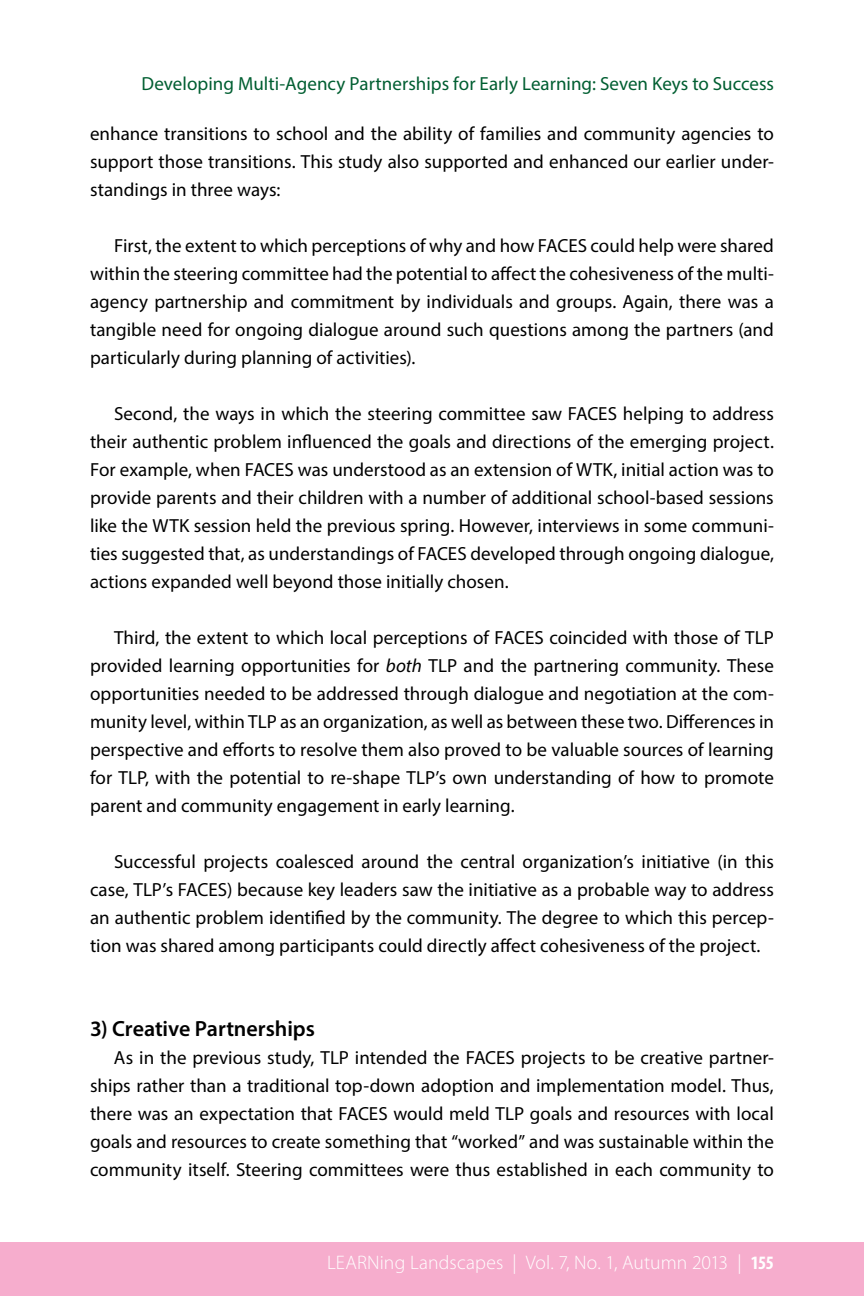
<style>
.page{position:relative;width:864px;height:1296px;background:#fff}
.page>*{position:absolute;margin:0;border:0;box-sizing:border-box;transform-origin:0 0}
.t1{font:600 22px "Myriad Pro";letter-spacing:-.005em;color:#000}
.t2{font:300 19.6px "Myriad Pro";letter-spacing:.005em;color:#fff}
.t3{font:19px/28px "Myriad Pro";color:#000;text-align:justify}
.t4{font:19px "Myriad Pro";color:#005e31}
.s1{font-style:italic}
.s2{font-weight:700;font-stretch:condensed;font-size:19px}
</style>
<div class="page">
<div style="left:0;top:1242px;width:864px;height:54px;background:#f6adcd"></div>
<p class="t4" style="left:142px;top:72px;width:634px">Developing Multi-Agency Partnerships for Early Learning: Seven Keys to Success</p>
<p class="t3" style="left:90px;top:120px;width:686px">enhance transitions to school and the ability of families and community agencies to support those transitions. This study also supported and enhanced our earlier under&shy;standings in three ways:</p>
<p class="t3" style="left:90px;top:232px;width:685px;text-indent:24px">First, the extent to which perceptions of why and how FACES could help were shared within the steering committee had the potential to affect the cohesiveness of the multi&shy;agency partnership and commitment by individuals and groups. Again, there was a tangible need for ongoing dialogue around such questions among the partners (and particularly during planning of activities).</p>
<p class="t3" style="left:90px;top:400px;width:685px;text-indent:24px">Second, the ways in which the steering committee saw FACES helping to address their authentic problem influenced the goals and directions of the emerging project.<br>For example, when FACES was understood as an extension of WTK, initial action was to provide parents and their children with a number of additional school-based sessions like the WTK session held the previous spring. However, interviews in some communi&shy;ties suggested that, as understandings of FACES developed through ongoing dialogue, actions expanded well beyond those initially chosen.</p>
<p class="t3" style="left:90px;top:624px;width:686px;text-indent:24px">Third, the extent to which local perceptions of FACES coincided with those of TLP provided learning opportunities for <span class="s1">both</span> TLP and the partnering community. These opportunities needed to be addressed through dialogue and negotiation at the com&shy;munity level, within TLP as an organization, as well as between these two. Differences in perspective and efforts to resolve them also proved to be valuable sources of learning for TLP, with the potential to re-shape TLP’s own understanding of how to promote parent and community engagement in early learning.</p>
<p class="t3" style="left:90px;top:848px;width:685px;text-indent:24px">Successful projects coalesced around the central organization’s initiative (in this case, TLP’s FACES) because key leaders saw the initiative as a probable way to address an authentic problem identified by the community. The degree to which this percep&shy;tion was shared among participants could directly affect cohesiveness of the project.</p>
<p class="t1" style="left:90px;top:1015px;width:226px">3) Creative Partnerships</p>
<p class="t3" style="left:90px;top:1044px;width:685px;text-indent:24px">As in the previous study, TLP intended the FACES projects to be creative partner&shy;ships rather than a traditional top-down adoption and implementation model. Thus, there was an expectation that FACES would meld TLP goals and resources with local goals and resources to create something that “worked” and was sustainable within the community itself. Steering committees were thus established in each community to</p>
<p class="t2" style="left:327px;top:1252px;width:448px">LEARNing Landscapes | Vol. 7, No. 1, Autumn 2013 | <span class="s2">155</span></p>
</div>
